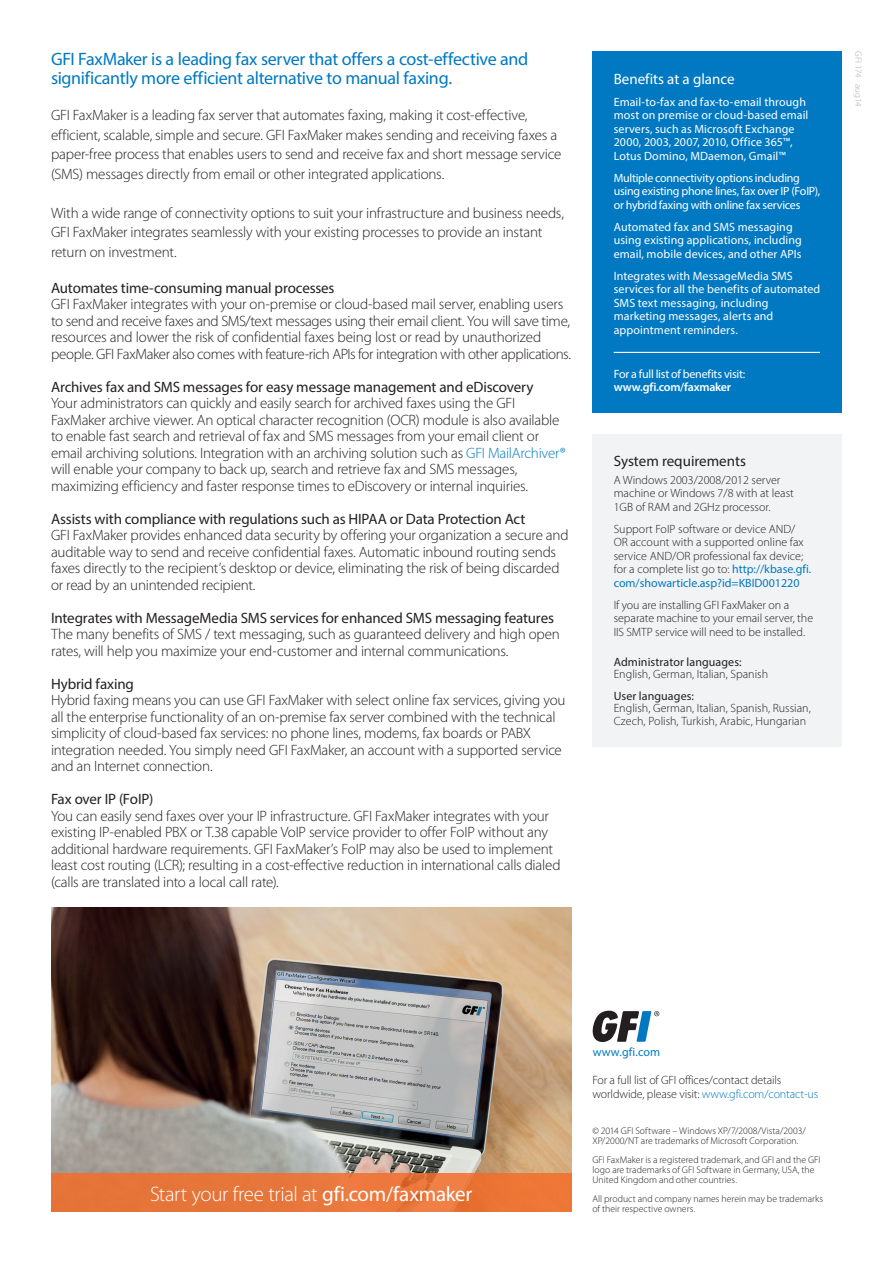
<style>
.page{position:relative;width:893px;height:1263px;background:#fff}
.page>*{position:absolute;margin:0;border:0;box-sizing:border-box;transform-origin:0 0}
.t1{font:300 21px "Myriad Pro";letter-spacing:-.02em;color:#fff}
.t2{font:18px/19.5px "Myriad Pro";letter-spacing:-.02em;color:#0079c2}
.t3{font:300 15px/16.5px "Myriad Pro";letter-spacing:-.015em;color:#231f20}
.t4{font:15px "Myriad Pro";letter-spacing:-.01em;color:#231f20}
.t5{font:15px "Myriad Pro";color:#fff}
.t6{font:300 12px/13.5px "Myriad Pro";color:#231f20}
.t7{font:12px/13.5px "Myriad Pro";letter-spacing:.005em;color:#fff}
.t8{font:12px/13.5px "Myriad Pro";letter-spacing:-.02em;color:#fff}
.t9{font:12px "Myriad Pro";letter-spacing:.005em;color:#231f20}
.t10{font:600 12px "Myriad Pro";letter-spacing:-.015em;color:#fff}
.t11{font:12px "Myriad Pro";letter-spacing:.01em;color:#0079c2}
.t12{font:300 9.75px/9.8px "Myriad Pro";letter-spacing:.005em;color:#231f20}
.t13{font:300 9px "Myriad Pro";color:#a8a9ad}
.s1{color:#0079c2}
.s2{font-weight:400;color:#0079c2}
.s3{font-weight:400}
</style>
<div class="page">
<img style="left:51px;top:908px;width:520px;height:266px">
<div style="left:592px;top:51px;width:250px;height:361px;background:#0079c2"></div>
<hr style="left:614px;top:352px;width:206px;height:1px;background:#fff">
<svg style="left:593px;top:1011px;width:66px;height:31px"></svg>
<div style="left:592px;top:434px;width:250px;height:312px;background:#f2f3f4"></div>
<div style="left:51px;top:1174px;width:520px;height:38px;background:#e7753a"></div>
<p class="t2" style="left:51px;top:48px;width:479px">GFI FaxMaker is a leading fax server that offers a cost-effective and significantly more efficient alternative to manual faxing.</p>
<p class="t3" style="left:51px;top:106px;width:512px;line-height:19.5px">GFI FaxMaker is a leading fax server that automates faxing, making it cost-effective, efficient, scalable, simple and secure. GFI FaxMaker makes sending and receiving faxes a paper-free process that enables users to send and receive fax and short message service (SMS) messages directly from email or other integrated applications.</p>
<p class="t3" style="left:51px;top:203px;width:514px;line-height:19.5px">With a wide range of connectivity options to suit your infrastructure and business needs,<br>GFI FaxMaker integrates seamlessly with your existing processes to provide an instant return on investment.</p>
<p class="t4" style="left:51px;top:278px;width:285px">Automates time-consuming manual processes</p>
<p class="t3" style="left:51px;top:296px;width:522px">GFI FaxMaker integrates with your on-premise or cloud-based mail server, enabling users to send and receive faxes and SMS/text messages using their email client. You will save time, resources and lower the risk of confidential faxes being lost or read by unauthorized people. GFI FaxMaker also comes with feature-rich APIs for integration with other applications.</p>
<p class="t4" style="left:51px;top:377px;width:484px">Archives fax and SMS messages for easy message management and eDiscovery</p>
<p class="t3" style="left:51px;top:395px;width:516px">Your administrators can quickly and easily search for archived faxes using the GFI FaxMaker archive viewer. An optical character recognition (OCR) module is also available to enable fast search and retrieval of fax and SMS messages from your email client or email archiving solutions. Integration with an archiving solution such as <span class="s1">GFI MailArchiver® </span>will enable your company to back up, search and retrieve fax and SMS messages, maximizing efficiency and faster response times to eDiscovery or internal inquiries.</p>
<p class="t4" style="left:51px;top:509px;width:476px">Assists with compliance with regulations such as HIPAA or Data Protection Act</p>
<p class="t3" style="left:51px;top:527px;width:519px">GFI FaxMaker provides enhanced data security by offering your organization a secure and auditable way to send and receive confidential faxes. Automatic inbound routing sends faxes directly to the recipient’s desktop or device, eliminating the risk of being discarded or read by an unintended recipient.</p>
<p class="t4" style="left:51px;top:608px;width:504px">Integrates with MessageMedia SMS services for enhanced SMS messaging features</p>
<p class="t3" style="left:51px;top:626px;width:510px">The many benefits of SMS / text messaging, such as guaranteed delivery and high open rates, will help you maximize your end-customer and internal communications.</p>
<p class="t4" style="left:51px;top:674px;width:84px">Hybrid faxing</p>
<p class="t3" style="left:51px;top:692px;width:516px">Hybrid faxing means you can use GFI FaxMaker with select online fax services, giving you all the enterprise functionality of an on-premise fax server combined with the technical simplicity of cloud-based fax services: no phone lines, modems, fax boards or PABX integration needed. You simply need GFI FaxMaker, an account with a supported service and an Internet connection.</p>
<p class="t4" style="left:51px;top:790px;width:104px">Fax over IP (FoIP)</p>
<p class="t3" style="left:51px;top:808px;width:511px">You can easily send faxes over your IP infrastructure. GFI FaxMaker integrates with your existing IP-enabled PBX or T.38 capable VoIP service provider to offer FoIP without any additional hardware requirements. GFI FaxMaker’s FoIP may also be used to implement least cost routing (LCR); resulting in a cost-effective reduction in international calls dialed (calls are translated into a local call rate).</p>
<p class="t5" style="left:614px;top:69px;width:122px">Benefits at a glance</p>
<p class="t7" style="left:614px;top:95px;width:196px">Email-to-fax and fax-to-email through most on premise or cloud-based email servers, such as Microsoft Exchange 2000, 2003, 2007, 2010, Office 365™, Lotus Domino, MDaemon, Gmail™</p>
<p class="t8" style="left:614px;top:171px;width:208px">Multiple connectivity options including using existing phone lines, fax over IP (FoIP), or hybrid faxing with online fax services</p>
<p class="t7" style="left:614px;top:220px;width:190px">Automated fax and SMS messaging using existing applications, including email, mobile devices, and other APIs</p>
<p class="t7" style="left:614px;top:269px;width:208px">Integrates with MessageMedia SMS services for all the benefits of automated<br>SMS text messaging, including marketing messages, alerts and appointment reminders.</p>
<p class="t8" style="left:614px;top:367px;width:133px">For a full list of benefits visit:</p>
<p class="t10" style="left:614px;top:379px;width:119px">www.gfi.com/faxmaker</p>
<p class="t4" style="left:614px;top:452px;width:134px">System requirements</p>
<p class="t6" style="left:614px;top:473px;width:182px">A Windows 2003/2008/2012 server machine or Windows 7/8 with at least<br>1GB of RAM and 2GHz processor.</p>
<p class="t6" style="left:614px;top:522px;width:199px">Support FoIP software or device AND/ OR account with a supported online fax service AND/OR professional fax device; for a complete list go to: <span class="s2">http://kbase.gfi. com/showarticle.asp?id=KBID001220</span></p>
<p class="t6" style="left:614px;top:598px;width:201px">If you are installing GFI FaxMaker on a separate machine to your email server, the<br>IIS SMTP service will need to be installed.</p>
<p class="t9" style="left:614px;top:654px;width:129px">Administrator languages:</p>
<p class="t6" style="left:614px;top:668px;width:156px">English, German, Italian, Spanish</p>
<p class="t9" style="left:614px;top:688px;width:82px">User languages:</p>
<p class="t6" style="left:614px;top:702px;width:199px;line-height:12.8px">English, German, Italian, Spanish, Russian,<br>Czech, Polish, Turkish, Arabic, Hungarian</p>
<p class="t13" style="left:863px;top:51px;width:57px;rotate:90deg">GFI 174 aug14</p>
<h1 class="t1" style="left:150px;top:1182px;width:324px">Start your free trial at <span class="s3">gfi.com/faxmaker</span></h1>
<p class="t11" style="left:593px;top:1044px;width:69px">www.gfi.com</p>
<p class="t6" style="left:592px;top:1073px;width:227px;line-height:14.4px">For a full list of GFI offices/contact details worldwide, please visit: <span class="s1">www.gfi.com/contact-us</span></p>
<p class="t12" style="left:592px;top:1126px;width:215px">© 2014 GFI Software – Windows XP/7/2008/Vista/2003/<br>XP/2000/NT are trademarks of Microsoft Corporation.</p>
<p class="t12" style="left:592px;top:1155px;width:230px">GFI FaxMaker is a registered trademark, and GFI and the GFI logo are trademarks of GFI Software in Germany, USA, the<br>United Kingdom and other countries.</p>
<p class="t12" style="left:592px;top:1194px;width:232px">All product and company names herein may be trademarks of their respective owners.</p>
</div>
